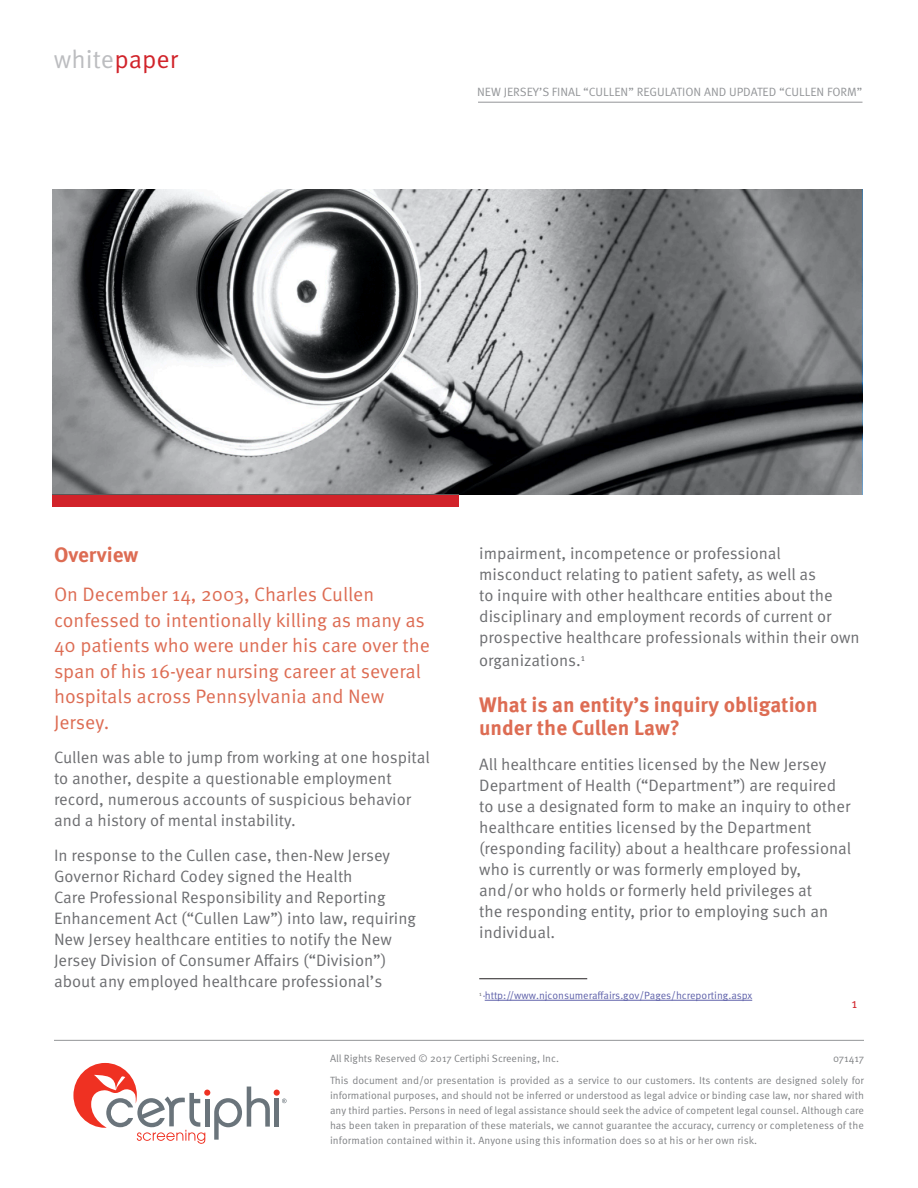
<style>
.page{position:relative;width:918px;height:1188px;background:#fff}
.page>*{position:absolute;margin:0;border:0;box-sizing:border-box;transform-origin:0 0}
.t1{font:25.35px "Meta OT Norm";color:#bcbdc0}
.t2{font:700 21px/23.1px "Meta OT";color:#dd6c53}
.t3{font:19.5px/25.5px "Meta OT Norm";color:#dd6c53}
.t4{font:16.5px/21px "Meta OT Norm";color:#6c6d70}
.t5{font:13.5px "Meta OT Norm";color:#d1232a}
.t6{font:12px "Meta OT Norm";color:#939598}
.t7{font:10.5px/15px "Meta OT Norm";color:#808285;text-align:right}
.t8{font:10.5px "Meta OT Norm";color:#5f62aa}
.s1{color:#d1232a}
</style>
<div class="page">
<hr style="left:54px;top:1040px;width:810px;height:1px;background:#939598">
<svg style="left:73px;top:1063px;width:214px;height:81px"></svg>
<hr style="left:478px;top:102px;width:384px;height:1px;background:#939598">
<hr style="left:479px;top:978px;width:108px;height:1px;background:#231f20">
<hr style="left:485px;top:1000px;width:267px;height:1px;background:#5f62aa">
<div style="left:52px;top:495px;width:407px;height:12px;background:#d1232a"></div>
<svg style="left:52px;top:189px;width:810px;height:306px;background:#808284"></svg>
<h1 class="t1" style="left:54px;top:44px;width:126px">white<span class="s1">paper</span></h1>
<p class="t6" style="left:477px;top:85px;width:387px">NEW JERSEY’S FINAL “CULLEN” REGULATION AND UPDATED “CULLEN FORM”</p>
<p class="t2" style="left:54px;top:544px;width:86px">Overview</p>
<p class="t3" style="left:54px;top:582px;width:377px">On December 14, 2003, Charles Cullen confessed to intentionally killing as many as 40 patients who were under his care over the span of his 16-year nursing career at several hospitals across Pennsylvania and New Jersey.</p>
<p class="t4" style="left:54px;top:747px;width:377px">Cullen was able to jump from working at one hospital to another, despite a questionable employment record, numerous accounts of suspicious behavior and a history of mental instability.</p>
<p class="t4" style="left:54px;top:845px;width:364px">In response to the Cullen case, then-New Jersey Governor Richard Codey signed the Health<br>Care Professional Responsibility and Reporting Enhancement Act (“Cullen Law”) into law, requiring New Jersey healthcare entities to notify the New Jersey Division of Consumer Affairs (“Division”) about any employed healthcare professional’s</p>
<p class="t4" style="left:479px;top:543px;width:382px">impairment, incompetence or professional misconduct relating to patient safety, as well as<br>to inquire with other healthcare entities about the disciplinary and employment records of current or prospective healthcare professionals within their own</p>
<p class="t4" style="left:479px;top:650px;width:107px">organizations.<sup>1</sup></p>
<p class="t2" style="left:479px;top:694px;width:340px">What is an entity’s inquiry obligation under the Cullen Law?</p>
<p class="t4" style="left:479px;top:754px;width:374px">All healthcare entities licensed by the New Jersey Department of Health (“Department”) are required to use a designated form to make an inquiry to other healthcare entities licensed by the Department (responding facility) about a healthcare professional who is currently or was formerly employed by, and/or who holds or formerly held privileges at<br>the responding entity, prior to employing such an individual.</p>
<p class="t8" style="left:479px;top:989px;width:275px"><sup>1</sup> http://www.njconsumeraffairs.gov/Pages/hcreporting.aspx</p>
<p class="t5" style="left:851px;top:995px;width:7px">1</p>
<p class="t7" style="left:330px;top:1051px;width:231px">All Rights Reserved © 2017 Certiphi Screening, Inc.</p>
<p class="t7" style="left:330px;top:1048px;width:536px;line-height:21.8px">071417<br>This document and/or presentation is provided as a service to our customers. Its contents are designed solely for</p>
<p class="t7" style="left:330px;top:1088px;width:536px;text-align:justify">informational purposes, and should not be inferred or understood as legal advice or binding case law, nor shared with any third parties. Persons in need of legal assistance should seek the advice of competent legal counsel. Although care has been taken in preparation of these materials, we cannot guarantee the accuracy, currency or completeness of the information contained within it. Anyone using this information does so at his or her own risk.</p>
</div>
